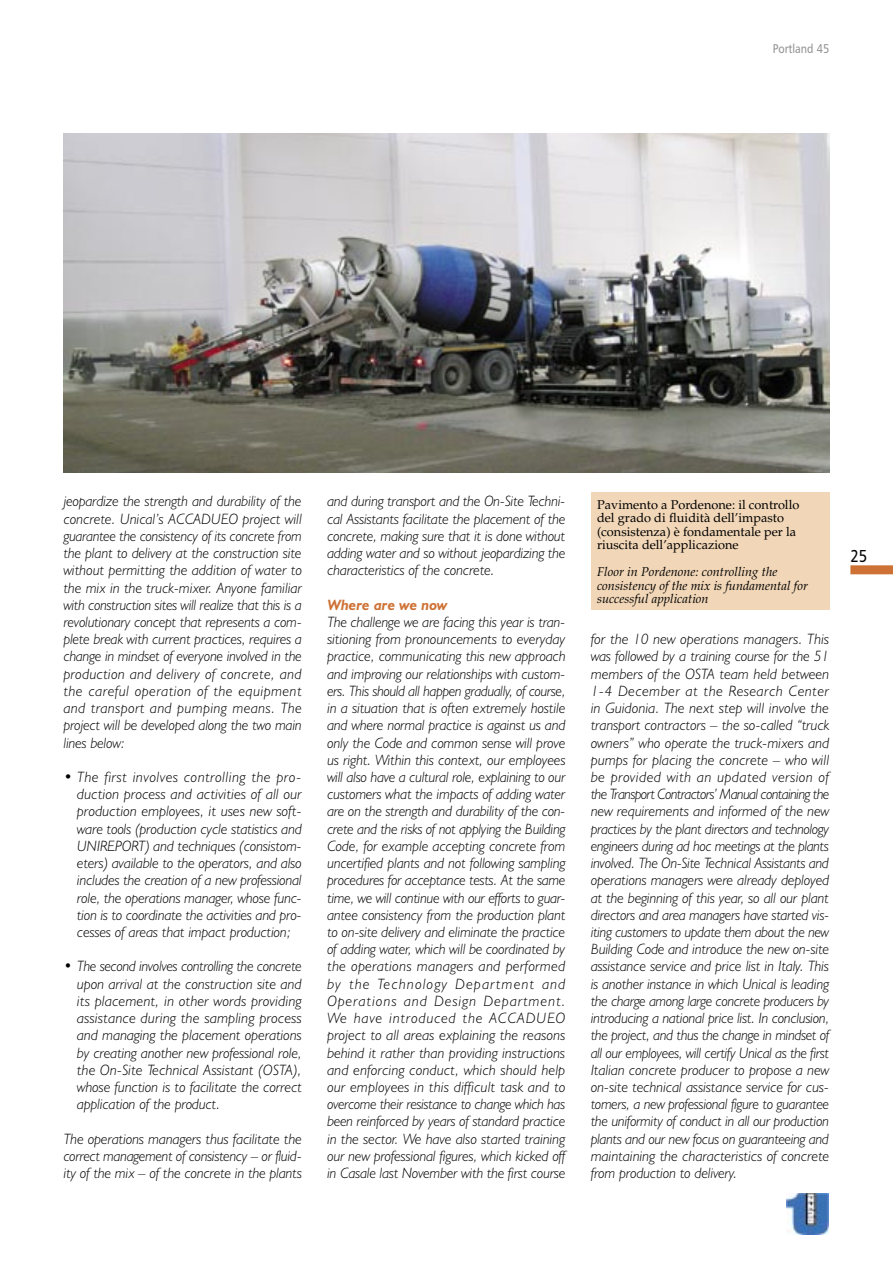
<style>
.page{position:relative;width:893px;height:1263px;background:#fff}
.page>*{position:absolute;margin:0;border:0;box-sizing:border-box;transform-origin:0 0}
.t1{font:17.25px "Humanist 777 BT Roman B";color:#000;scale:.85 1}
.TESTO_CORRENTE_INGLESE{font:italic 300 15px/17.2px "Humanist 521 BT";color:#000;text-align:justify}
.TESTO_CORRENTE_INGLESE-2{font:italic 300 15px/17.2px "Humanist 521 BT";color:#000;text-align:justify;scale:.96 1}
.TESTO_CORRENTE_INGLESE-3{font:italic 700 15px "Humanist 521 BT";color:#ce7134}
.DIDASCALIA_ITALIANO{font:12.75px/13.5px "Palatino";color:#000}
.DIDASCALIA_INGLESE{font:italic 12.75px/13.5px "Palatino";color:#000}
.t2{font:12.6px "Humanist 777 BT Roman B";color:#939393;scale:.85 1}
</style>
<div class="page">
<div style="left:850px;top:565px;width:43px;height:9px;background:#ce7134"></div>
<img style="left:787px;top:1193px;width:41px;height:42px">
<img style="left:64px;top:133px;width:765px;height:339px">
<div style="left:591px;top:492px;width:238px;height:118px;background:#f1d6b7"></div>
<p class="t2" style="left:773px;top:40px;width:68px">Portland 45</p>
<p class="TESTO_CORRENTE_INGLESE" style="left:64px;top:492px;width:240px">jeopardize the strength and durability of the concrete. Unical’s ACCADUEO project will guarantee the consistency of its concrete from the plant to delivery at the construction site without permitting the addition of water to the mix in the truck-mixer. Anyone familiar with construction sites will realize that this is a revolutionary concept that represents a com&shy;plete break with current practices, requires a change in mindset of everyone involved in the production and delivery of concrete, and the careful operation of the equipment and transport and pumping means. The project will be developed along the two main lines below:</p>
<p class="TESTO_CORRENTE_INGLESE" style="left:77px;top:768px;width:226px;text-indent:-14px">• The first involves controlling the pro&shy;duction process and activities of all our production employees, it uses new soft&shy;ware tools (production cycle statistics and UNIREPORT) and techniques (consistom&shy;eters) available to the operators, and also includes the creation of a new professional role, the operations manager, whose func&shy;tion is to coordinate the activities and pro&shy;cesses of areas that impact production;</p>
<p class="TESTO_CORRENTE_INGLESE-2" style="left:77px;top:957px;width:236px;text-indent:-14px">• The second involves controlling the concrete upon arrival at the construction site and its placement, in other words providing assistance during the sampling process and managing the placement operations by creating another new professional role, the On-Site Technical Assistant (OSTA), whose function is to facilitate the correct application of the product.</p>
<p class="TESTO_CORRENTE_INGLESE" style="left:64px;top:1130px;width:240px">The operations managers thus facilitate the correct management of consistency – or fluid&shy;ity of the mix – of the concrete in the plants</p>
<p class="TESTO_CORRENTE_INGLESE" style="left:327px;top:492px;width:240px">and during transport and the On-Site Techni&shy;cal Assistants facilitate the placement of the concrete, making sure that it is done without adding water and so without jeopardizing the characteristics of the concrete.</p>
<p class="TESTO_CORRENTE_INGLESE-3" style="left:327px;top:595px;width:121px">Where are we now</p>
<p class="TESTO_CORRENTE_INGLESE" style="left:327px;top:613px;width:240px">The challenge we are facing this year is tran&shy;sitioning from pronouncements to everyday practice, communicating this new approach and improving our relationships with custom&shy;ers. This should all happen gradually, of course, in a situation that is often extremely hostile and where normal practice is against us and only the Code and common sense will prove us right. Within this context, our employees will also have a cultural role, explaining to our customers what the impacts of adding water are on the strength and durability of the con&shy;crete and the risks of not applying the Building Code, for example accepting concrete from uncertified plants and not following sampling procedures for acceptance tests. At the same time, we will continue with our efforts to guar&shy;antee consistency from the production plant to on-site delivery and eliminate the practice of adding water, which will be coordinated by the operations managers and performed by the Technology Department and Operations and Design Department.<br>We have introduced the ACCADUEO project to all areas explaining the reasons behind it rather than providing instructions and enforcing conduct, which should help our employees in this difficult task and to overcome their resistance to change which has been reinforced by years of standard practice in the sector. We have also started training our new professional figures, which kicked off in Casale last November with the first course</p>
<p class="DIDASCALIA_ITALIANO" style="left:597px;top:498px;width:204px">Pavimento a Pordenone: il controllo del grado di fluidità dell’impasto (consistenza) è fondamentale per la riuscita dell’applicazione</p>
<p class="DIDASCALIA_INGLESE" style="left:597px;top:565px;width:212px">Floor in Pordenone: controlling the consistency of the mix is fundamental for successful application</p>
<p class="TESTO_CORRENTE_INGLESE" style="left:591px;top:630px;width:240px">for the 10 new operations managers. This was followed by a training course for the 51 members of the OSTA team held between 1-4 December at the Research Center in Guidonia. The next step will involve the transport contractors – the so-called “truck owners” who operate the truck-mixers and pumps for placing the concrete – who will be provided with an updated version of the Transport Contractors’ Manual containing the new requirements and informed of the new practices by the plant directors and technology engineers during ad hoc meetings at the plants involved. The On-Site Technical Assistants and operations managers were already deployed at the beginning of this year, so all our plant directors and area managers have started vis&shy;iting customers to update them about the new Building Code and introduce the new on-site assistance service and price list in Italy. This is another instance in which Unical is leading the charge among large concrete producers by introducing a national price list. In conclusion, the project, and thus the change in mindset of all our employees, will certify Unical as the first Italian concrete producer to propose a new on-site technical assistance service for cus&shy;tomers, a new professional figure to guarantee the uniformity of conduct in all our production plants and our new focus on guaranteeing and maintaining the characteristics of concrete from production to delivery.</p>
<p class="t1" style="left:850px;top:546px;width:21px">25</p>
</div>
